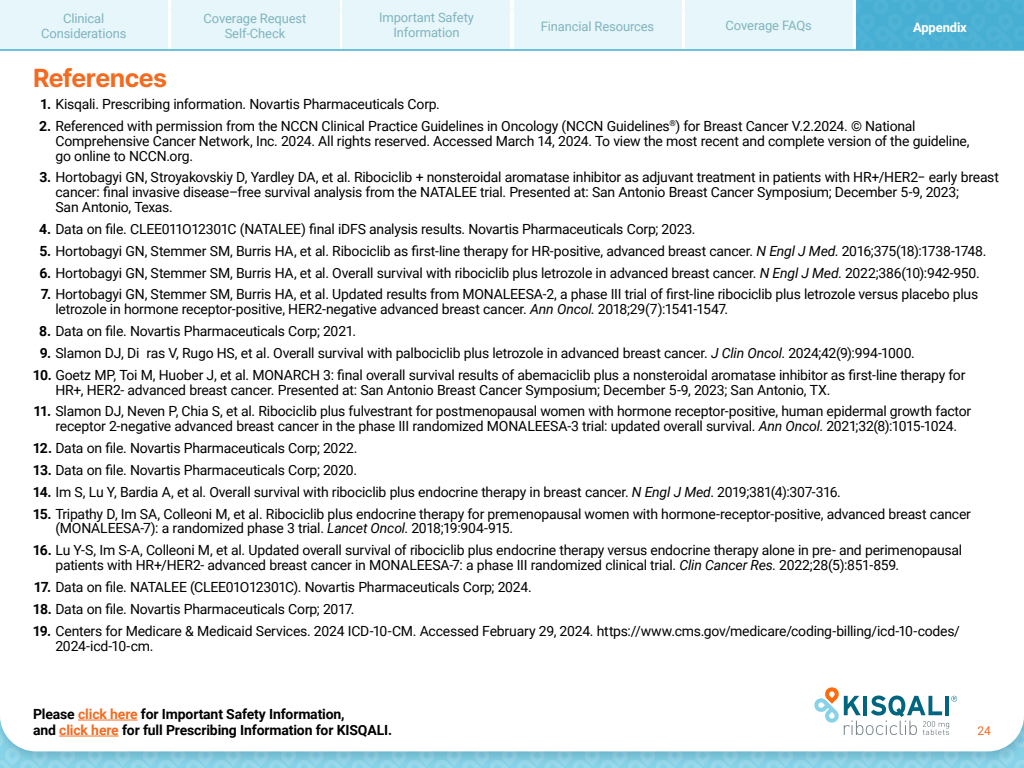
<style>
.page{position:relative;width:1024px;height:768px;background:#fff}
.page>*{position:absolute;margin:0;border:0;box-sizing:border-box;transform-origin:0 0}
.t1{font:25px "Inter";letter-spacing:-.03em;color:#f36b21}
.t2{font:14px/15px "Roboto";letter-spacing:-.02em;color:#000}
.t3{font:700 14px/16px "Roboto";letter-spacing:-.01em;color:#000}
.t4{font:13px/15px "Roboto";letter-spacing:-.01em;color:#80b4bf;text-align:center}
.t5{font:700 13px "Roboto";letter-spacing:-.01em;color:#fff}
.t6{font:12px "Roboto";color:#f36b21}
.s1{font-weight:700}
.s2{font-style:italic}
.s3{color:#f36b21}
</style>
<div class="page">
<svg style="left:0;top:687px;width:1024px;height:81px"></svg>
<div style="left:0;top:0;width:168px;height:50px;background:#e7f6fa"></div>
<div style="left:171px;top:0;width:168px;height:49px;background:#e7f6fa"></div>
<div style="left:342px;top:0;width:168px;height:49px;background:#e7f6fa"></div>
<div style="left:514px;top:0;width:168px;height:49px;background:#e7f6fa"></div>
<div style="left:685px;top:0;width:168px;height:49px;background:#e7f6fa"></div>
<svg style="left:856px;top:0;width:168px;height:49px;background:#4ab0d3"></svg>
<hr style="left:0;top:49px;width:1024px;height:2px;background:#46afd3">
<hr style="left:78px;top:720px;width:60px;height:1px;background:#f36b21">
<hr style="left:59px;top:736px;width:60px;height:1px;background:#f36b21">
<p class="t4" style="left:41px;top:10px;width:87px">Clinical<br>Considerations</p>
<p class="t4" style="left:204px;top:10px;width:104px">Coverage Request<br>Self-Check</p>
<p class="t4" style="left:379px;top:10px;width:96px">Important Safety<br>Information</p>
<p class="t4" style="left:541px;top:18px;width:115px">Financial Resources</p>
<p class="t4" style="left:726px;top:18px;width:88px">Coverage FAQs</p>
<p class="t5" style="left:913px;top:19px;width:55px">Appendix</p>
<h1 class="t1" style="left:33px;top:60px;width:136px">References</h1>
<p class="t2" style="left:40px;top:96px;width:401px"><span class="s1">1.</span> Kisqali. Prescribing information. Novartis Pharmaceuticals Corp.</p>
<p class="t2" style="left:56px;top:118px;width:916px;text-indent:-16px"><span class="s1">2.</span> Referenced with permission from the NCCN Clinical Practice Guidelines in Oncology (NCCN Guidelines<sup>®</sup>) for Breast Cancer V.2.2024. © National<br>Comprehensive Cancer Network, Inc. 2024. All rights reserved. Accessed March 14, 2024. To view the most recent and complete version of the guideline, go online to NCCN.org.</p>
<p class="t2" style="left:56px;top:169px;width:945px;text-indent:-16px"><span class="s1">3.</span> Hortobagyi GN, Stroyakovskiy D, Yardley DA, et al. Ribociclib + nonsteroidal aromatase inhibitor as adjuvant treatment in patients with HR+/HER2− early breast cancer: final invasive disease–free survival analysis from the NATALEE trial. Presented at: San Antonio Breast Cancer Symposium; December 5-9, 2023;<br>San Antonio, Texas.</p>
<p class="t2" style="left:39px;top:221px;width:658px"><span class="s1">4.</span> Data on file. CLEE011O12301C (NATALEE) final iDFS analysis results. Novartis Pharmaceuticals Corp; 2023.</p>
<p class="t2" style="left:39px;top:243px;width:949px"><span class="s1">5.</span> Hortobagyi GN, Stemmer SM, Burris HA, et al. Ribociclib as first-line therapy for HR-positive, advanced breast cancer. <span class="s2">N Engl J Med</span>. 2016;375(18):1738-1748.</p>
<p class="t2" style="left:39px;top:265px;width:942px"><span class="s1">6.</span> Hortobagyi GN, Stemmer SM, Burris HA, et al. Overall survival with ribociclib plus letrozole in advanced breast cancer. <span class="s2">N Engl J Med</span>. 2022;386(10):942-950.</p>
<p class="t2" style="left:55px;top:286px;width:924px;text-indent:-15px"><span class="s1">7.</span> Hortobagyi GN, Stemmer SM, Burris HA, et al. Updated results from MONALEESA-2, a phase III trial of first-line ribociclib plus letrozole versus placebo plus letrozole in hormone receptor-positive, HER2-negative advanced breast cancer. <span class="s2">Ann Oncol</span>. 2018;29(7):1541-1547.</p>
<p class="t2" style="left:39px;top:323px;width:318px"><span class="s1">8.</span> Data on file. Novartis Pharmaceuticals Corp; 2021.</p>
<p class="t2" style="left:40px;top:345px;width:877px"><span class="s1">9.</span> Slamon DJ, Di ras V, Rugo HS, et al. Overall survival with palbociclib plus letrozole in advanced breast cancer. <span class="s2">J Clin Oncol</span>. 2024;42(9):994-1000.</p>
<p class="t2" style="left:55px;top:367px;width:911px;text-indent:-22px"><span class="s1">10.</span> Goetz MP, Toi M, Huober J, et al. MONARCH 3: final overall survival results of abemaciclib plus a nonsteroidal aromatase inhibitor as first-line therapy for<br>HR+, HER2- advanced breast cancer. Presented at: San Antonio Breast Cancer Symposium; December 5-9, 2023; San Antonio, TX.</p>
<p class="t2" style="left:33px;top:403px;width:939px;text-align:center"><span class="s1">11.</span> Slamon DJ, Neven P, Chia S, et al. Ribociclib plus fulvestrant for postmenopausal women with hormone receptor-positive, human epidermal growth factor receptor 2-negative advanced breast cancer in the phase III randomized MONALEESA-3 trial: updated overall survival. <span class="s2">Ann Oncol</span>. 2021;32(8):1015-1024.</p>
<p class="t2" style="left:33px;top:440px;width:326px"><span class="s1">12.</span> Data on file. Novartis Pharmaceuticals Corp; 2022.</p>
<p class="t2" style="left:33px;top:462px;width:326px"><span class="s1">13.</span> Data on file. Novartis Pharmaceuticals Corp; 2020.</p>
<p class="t2" style="left:33px;top:484px;width:810px"><span class="s1">14.</span> Im S, Lu Y, Bardia A, et al. Overall survival with ribociclib plus endocrine therapy in breast cancer. <span class="s2">N Engl J Med</span>. 2019;381(4):307-316.</p>
<p class="t2" style="left:55px;top:506px;width:917px;text-indent:-22px"><span class="s1">15.</span> Tripathy D, Im SA, Colleoni M, et al. Ribociclib plus endocrine therapy for premenopausal women with hormone-receptor-positive, advanced breast cancer (MONALEESA-7): a randomized phase 3 trial. <span class="s2">Lancet Oncol</span>. 2018;19:904-915.</p>
<p class="t2" style="left:55px;top:542px;width:908px;text-indent:-23px"><span class="s1">16.</span> Lu Y-S, Im S-A, Colleoni M, et al. Updated overall survival of ribociclib plus endocrine therapy versus endocrine therapy alone in pre- and perimenopausal patients with HR+/HER2- advanced breast cancer in MONALEESA-7: a phase III randomized clinical trial. <span class="s2">Clin Cancer Res</span>. 2022;28(5):851-859.</p>
<p class="t2" style="left:34px;top:579px;width:499px"><span class="s1">17.</span> Data on file. NATALEE (CLEE01O12301C). Novartis Pharmaceuticals Corp; 2024.</p>
<p class="t2" style="left:33px;top:601px;width:323px"><span class="s1">18.</span> Data on file. Novartis Pharmaceuticals Corp; 2017.</p>
<p class="t2" style="left:55px;top:623px;width:906px;text-indent:-22px"><span class="s1">19.</span> Centers for Medicare &amp; Medicaid Services. 2024 ICD-10-CM. Accessed February 29, 2024. https://www.cms.gov/medicare/coding-billing/icd-10-codes/<br>2024-icd-10-cm.</p>
<p class="t3" style="left:33px;top:706px;width:361px">Please <span class="s3">click here</span> for Important Safety Information,<br>and <span class="s3">click here</span> for full Prescribing Information for KISQALI.</p>
<p class="t6" style="left:978px;top:722px;width:15px">24</p>
</div>
